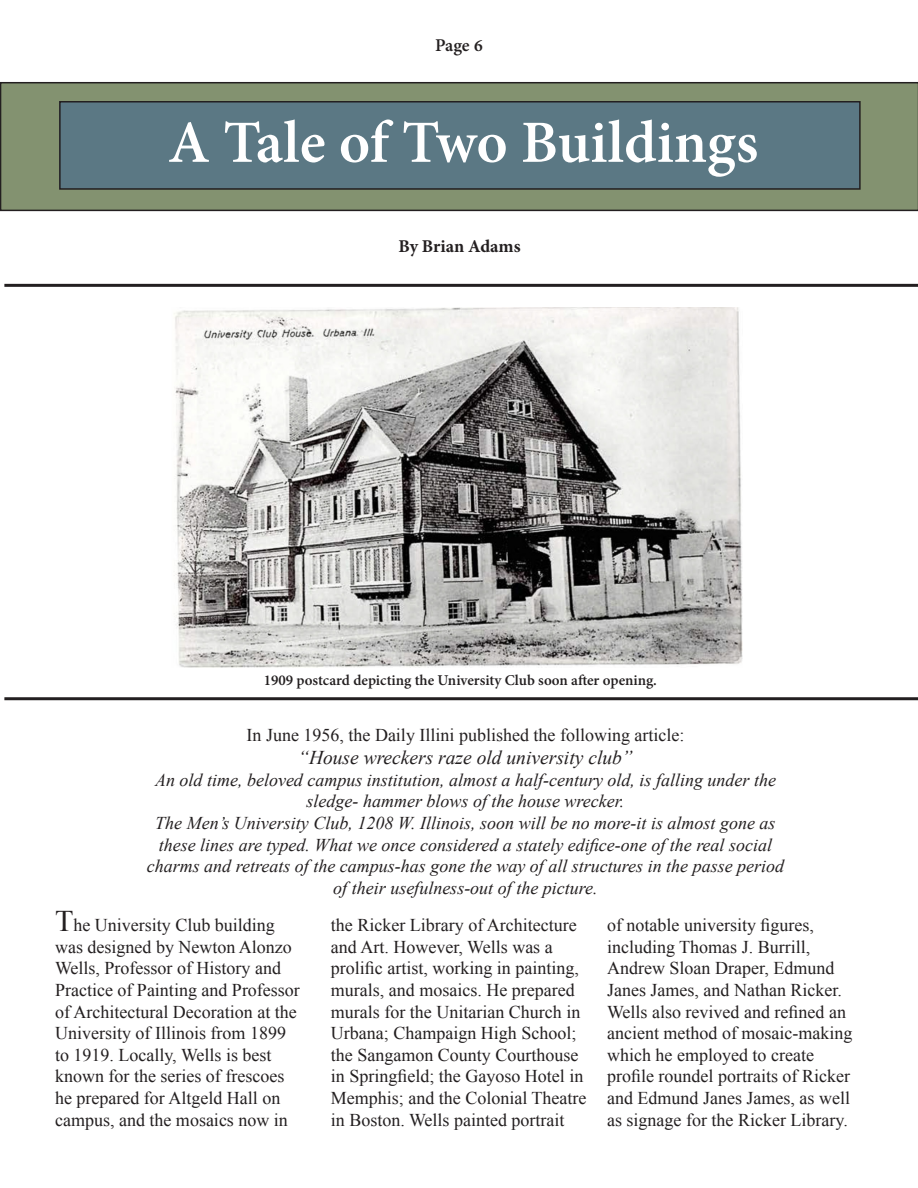
<style>
.page{position:relative;width:918px;height:1188px;background:#fff}
.page>*{position:absolute;margin:0;border:0;box-sizing:border-box;transform-origin:0 0}
.BYLINE{font:600 60px "Minion Pro";color:#fff}
.t1{font:italic 19.5px "Times New Roman";color:#231f20}
.t2{font:18px/21.6px "Times New Roman";color:#231f20}
.t3{font:italic 18px/21.6px "Times New Roman";color:#231f20;text-align:center}
.t4{font:700 18px "Minion Pro";letter-spacing:-.005em;color:#231f20}
.BYLINE-2{font:600 18px "Minion Pro";color:#231f20}
.t5{font:600 15px "Minion Pro";color:#231f20}
.s1{font-size:30px}
</style>
<div class="page">
<svg style="left:0;top:82px;width:918px;height:129px;background:#7d8b6b"></svg>
<div style="left:60px;top:102px;width:800px;height:87px;background:#5b7884"></div>
<div style="left:59px;top:101px;width:802px;height:89px;border:2px solid #231f20"></div>
<hr style="left:4px;top:284px;width:914px;height:3px;background:#231f20">
<hr style="left:4px;top:697px;width:914px;height:3px;background:#231f20">
<img style="left:174px;top:308px;width:568px;height:359px">
<p class="BYLINE-2" style="left:435px;top:32px;width:50px">Page 6</p>
<p class="BYLINE" style="left:168px;top:101px;width:592px">A Tale of Two Buildings</p>
<p class="t4" style="left:398px;top:234px;width:124px">By Brian Adams</p>
<p class="t5" style="left:264px;top:670px;width:395px">1909 postcard depicting the University Club soon after opening.</p>
<p class="t2" style="left:247px;top:724px;width:439px">In June 1956, the Daily Illini published the following article:</p>
<p class="t1" style="left:298px;top:744px;width:336px">“House wreckers raze old university club”</p>
<p class="t3" style="left:155px;top:769px;width:622px">An old time, beloved campus institution, almost a half-century old, is falling under the sledge- hammer blows of the house wrecker.</p>
<p class="t3" style="left:147px;top:812px;width:639px">The Men’s University Club, 1208 W. Illinois, soon will be no more-it is almost gone as these lines are typed. What we once considered a stately edifice-one of the real social charms and retreats of the campus-has gone the way of all structures in the passe period of their usefulness-out of the picture.</p>
<p class="t2" style="left:55px;top:914px;width:246px"><span class="s1">T</span>he University Club building was designed by Newton Alonzo<br>Wells, Professor of History and<br>Practice of Painting and Professor of Architectural Decoration at the<br>University of Illinois from 1899 to 1919. Locally, Wells is best known for the series of frescoes he prepared for Altgeld Hall on campus, and the mosaics now in</p>
<p class="t2" style="left:331px;top:914px;width:257px">the Ricker Library of Architecture and Art. However, Wells was a prolific artist, working in painting, murals, and mosaics. He prepared murals for the Unitarian Church in Urbana; Champaign High School; the Sangamon County Courthouse in Springfield; the Gayoso Hotel in Memphis; and the Colonial Theatre in Boston. Wells painted portrait</p>
<p class="t2" style="left:607px;top:914px;width:247px">of notable university figures, including Thomas J. Burrill,<br>Andrew Sloan Draper, Edmund<br>Janes James, and Nathan Ricker.<br>Wells also revived and refined an ancient method of mosaic-making which he employed to create profile roundel portraits of Ricker and Edmund Janes James, as well as signage for the Ricker Library.</p>
</div>
